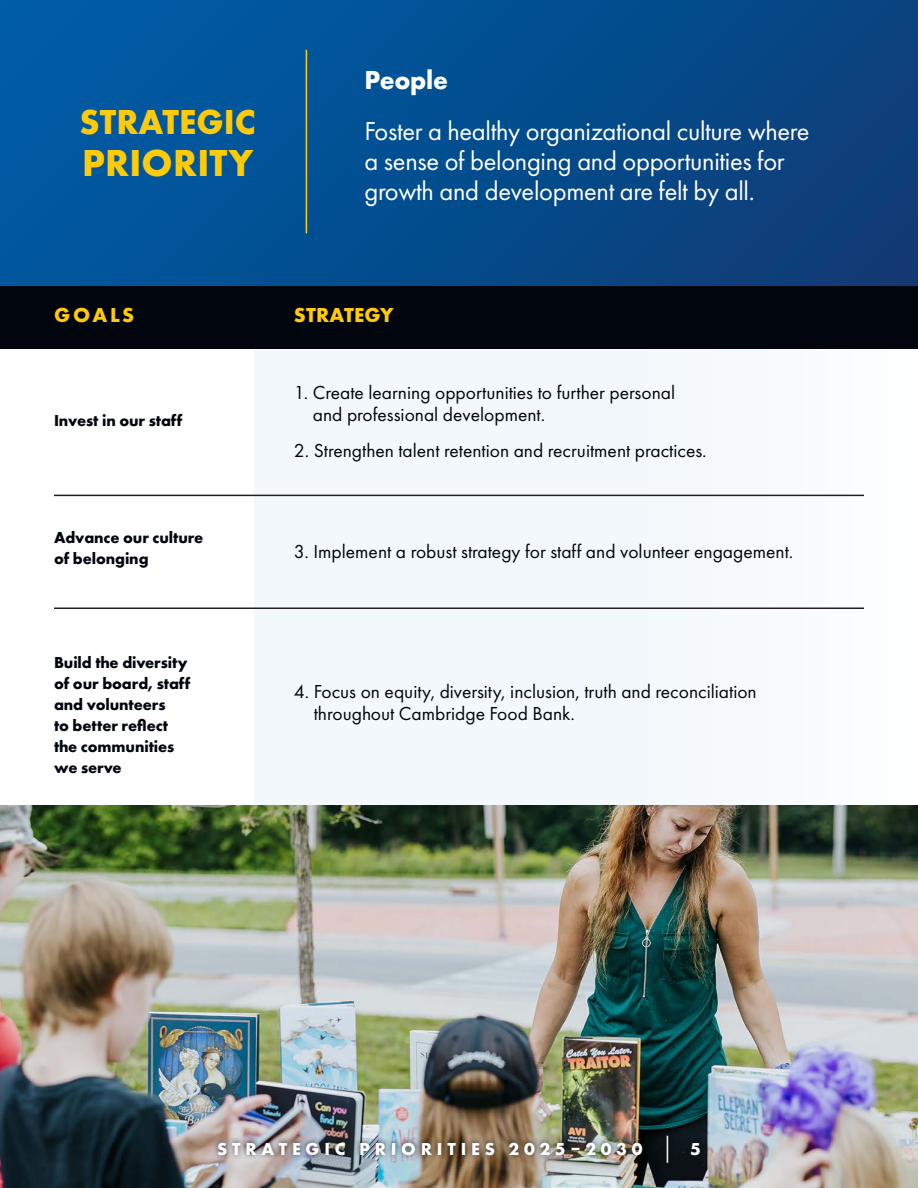
<style>
.page{position:relative;width:918px;height:1188px;background:#fff}
.page>*{position:absolute;margin:0;border:0;box-sizing:border-box;transform-origin:0 0}
.t1{font:700 39px "Futura PT";letter-spacing:.005em;color:#feca0a}
.t2{font:700 36px "Futura PT";color:#feca0a}
.t3{font:27px/30px "Futura PT";letter-spacing:-.01em;color:#fff}
.t4{font:700 27px "Futura PT";letter-spacing:-.01em;color:#fff}
.t5{font:700 21px "Futura PT";letter-spacing:.01em;color:#feca0a}
.t6{font:19.5px/22.5px "Futura PT";color:#01060e}
.t7{font:700 18px "Futura PT";letter-spacing:.27em;color:#fff}
.t8{font:700 16.5px/21px "Futura PT";letter-spacing:-.005em;color:#01060e}
.s1{font-weight:500;font-size:27px}
</style>
<div class="page">
<svg style="left:254px;top:349px;width:664px;height:457px;fill:#f2f8fc"></svg>
<div style="left:0;top:0;width:918px;height:349px;background:linear-gradient(to right,#005ca5,#0b3f79)"></div>
<hr style="left:306px;top:50px;width:1px;height:183px;background:#feca0a">
<img style="left:0;top:806px;width:918px;height:382px">
<div style="left:212px;top:1131px;width:494px;height:37px;background:#01060e;opacity:.75"></div>
<div style="left:0;top:286px;width:918px;height:63px;background:#01060e"></div>
<hr style="left:54px;top:608px;width:810px;height:1px;background:#231f20">
<hr style="left:54px;top:495px;width:810px;height:1px;background:#231f20">
<p class="t2" style="left:80px;top:99px;width:178px">STRATEGIC</p>
<p class="t1" style="left:82px;top:137px;width:173px">PRIORITY</p>
<p class="t4" style="left:364px;top:63px;width:85px">People</p>
<p class="t3" style="left:364px;top:115px;width:446px">Foster a healthy organizational culture where a sense of belonging and opportunities for growth and development are felt by all.</p>
<p class="t5" style="left:54px;top:301px;width:82px">GOALS</p>
<p class="t8" style="left:54px;top:410px;width:130px">Invest in our staff</p>
<p class="t8" style="left:54px;top:527px;width:151px">Advance our culture of belonging</p>
<p class="t8" style="left:54px;top:651px;width:138px">Build the diversity of our board, staff and volunteers<br>to better reflect the communities we serve</p>
<p class="t5" style="left:294px;top:301px;width:101px">STRATEGY</p>
<p class="t6" style="left:313px;top:381px;width:364px;text-indent:-19px">1. Create learning opportunities to further personal and professional development.</p>
<p class="t6" style="left:294px;top:439px;width:415px">2. Strengthen talent retention and recruitment practices.</p>
<p class="t6" style="left:294px;top:540px;width:501px">3. Implement a robust strategy for staff and volunteer engagement.</p>
<p class="t6" style="left:314px;top:680px;width:444px;text-indent:-20px">4. Focus on equity, diversity, inclusion, truth and reconciliation throughout Cambridge Food Bank.</p>
<p class="t7" style="left:217px;top:1137px;width:485px">STRATEGIC PRIORITIES 2025–2030 <span class="s1">|</span> 5</p>
</div>
